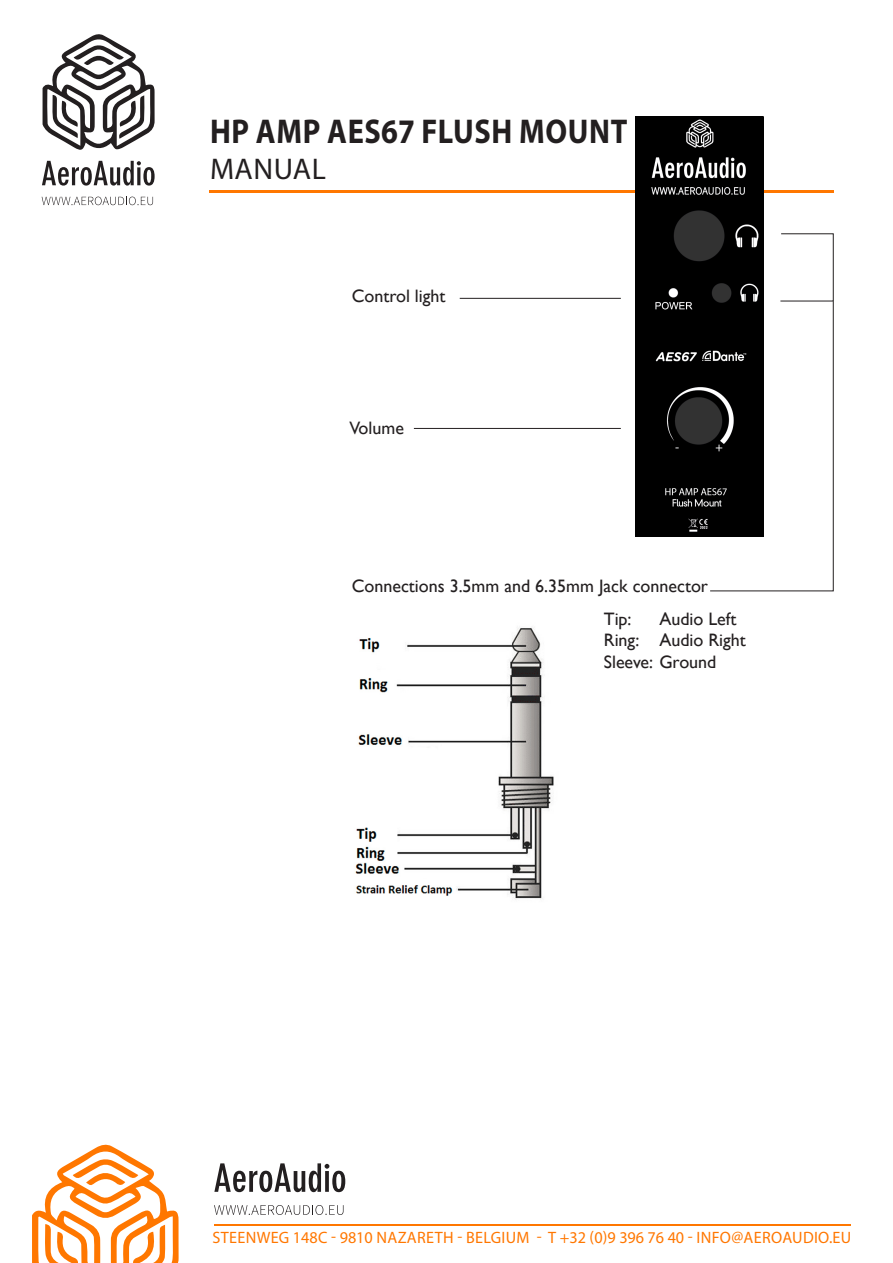
<style>
.page{position:relative;width:893px;height:1263px;background:#fff}
.page>*{position:absolute;margin:0;border:0;box-sizing:border-box;transform-origin:0 0}
.t1{font:700 34.5px "Myriad Pro";letter-spacing:.02em;color:#231f20;scale:.88 1}
.t2{font:30px "Myriad Pro";letter-spacing:.02em;color:#231f20}
.t3{font:18px "Gill Sans";color:#231f20}
.t4{font:16.5px "Myriad Pro";letter-spacing:.02em;color:#f70}
</style>
<div class="page">
<hr style="left:209px;top:190px;width:624px;height:3px;background:#f70">
<svg style="left:43px;top:34px;width:112px;height:116px"></svg>
<svg style="left:42px;top:161px;width:113px;height:25px"></svg>
<svg style="left:42px;top:197px;width:111px;height:8px"></svg>
<hr style="left:214px;top:1224px;width:636px;height:1px;background:#f70">
<svg style="left:214px;top:1163px;width:131px;height:29px"></svg>
<svg style="left:214px;top:1205px;width:129px;height:10px"></svg>
<svg style="left:32px;top:1144px;width:147px;height:119px"></svg>
<svg style="left:710px;top:233px;width:124px;height:358px"></svg>
<img style="left:635px;top:117px;width:129px;height:420px">
<hr style="left:414px;top:428px;width:207px;height:1px;background:#231f20">
<hr style="left:460px;top:298px;width:161px;height:1px;background:#231f20">
<img style="left:355px;top:628px;width:199px;height:272px">
<p class="t1" style="left:210px;top:109px;width:476px">HP AMP AES67 FLUSH MOUNT</p>
<p class="t2" style="left:210px;top:150px;width:117px">MANUAL</p>
<p class="t3" style="left:352px;top:285px;width:95px">Control light</p>
<p class="t3" style="left:350px;top:417px;width:56px">Volume</p>
<p class="t3" style="left:352px;top:575px;width:358px">Connections 3.5mm and 6.35mm Jack connector</p>
<p class="t3" style="left:604px;top:608px;width:29px">Tip:</p>
<p class="t3" style="left:659px;top:608px;width:79px">Audio Left</p>
<p class="t3" style="left:604px;top:630px;width:144px">Ring: Audio Right</p>
<p class="t3" style="left:604px;top:651px;width:114px">Sleeve: Ground</p>
<p class="t4" style="left:212px;top:1227px;width:640px">STEENWEG 148C - 9810 NAZARETH - BELGIUM - T +32 (0)9 396 76 40 - INFO@AEROAUDIO.EU</p>
</div>
